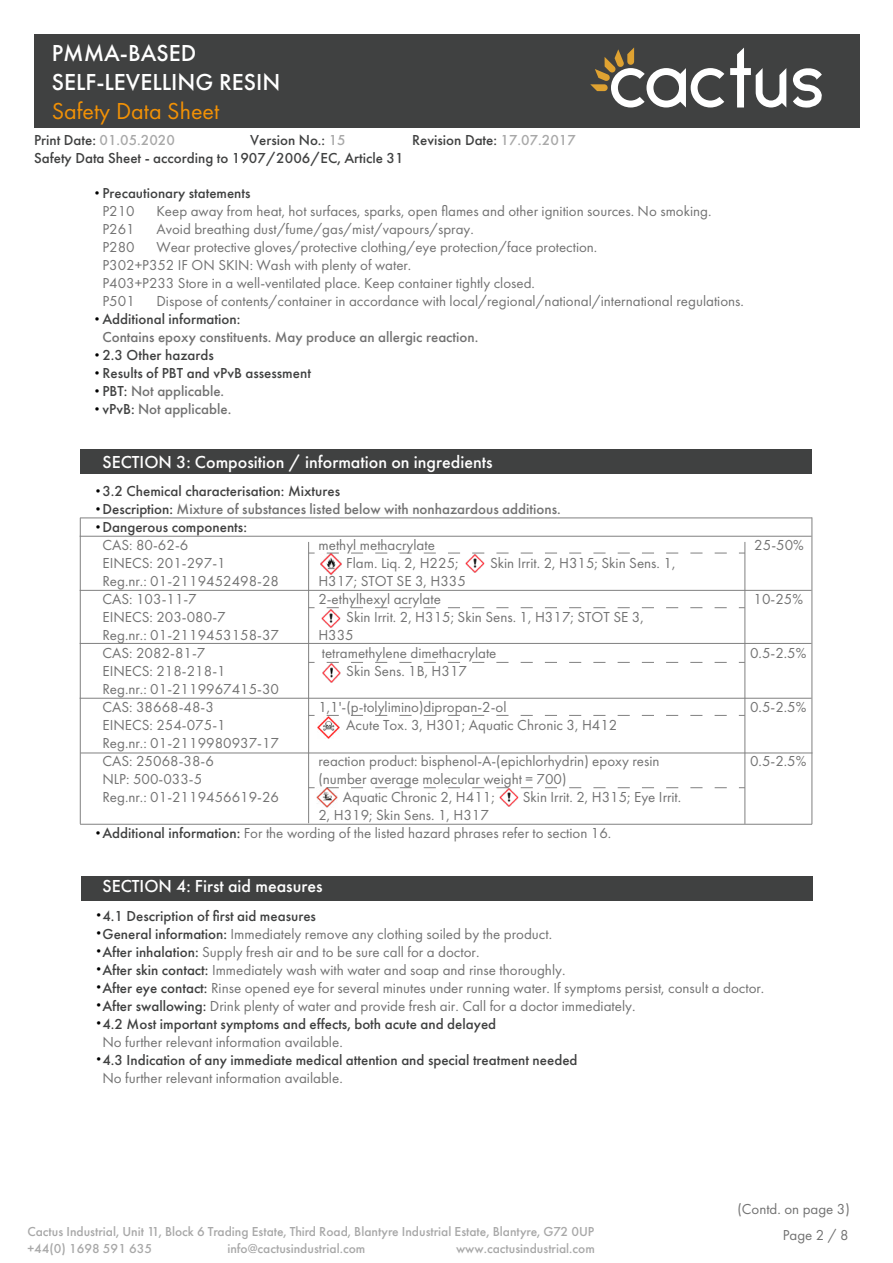
<style>
.page{position:relative;width:893px;height:1263px;background:#fff}
.page>*{position:absolute;margin:0;border:0;box-sizing:border-box;transform-origin:0 0}
.t1{font:500 24px/28.8px "Futura PT";color:#fff}
.t2{font:24px "Futura PT";color:#f29105}
.t3{font:500 18px "Futura PT";color:#fff}
.t4{font:15px/18px "Futura PT";color:#727272}
.t5{font:500 15px/18px "Futura PT";color:#404141}
.t6{font:500 15px/18px "Futura PT";color:#414141}
.t7{font:500 15px "Futura PT";color:#727272}
.t8{font:500 13.5px/16.2px "Futura PT";color:#a8a8a8}
.t9{font:12px/18px "Futura PT";color:#000;text-align:justify}
.s1{color:#a8a8a8}
.s2{color:#727272}
.s3{font-weight:500;color:#404141}
</style>
<div class="page">
<div style="left:80px;top:449px;width:731px;height:24px;background:#404141"></div>
<hr style="left:80px;top:518px;width:731px;height:1px;background:#808080">
<hr style="left:80px;top:536px;width:731px;height:1px;background:#808080">
<svg style="left:327px;top:553px;width:400px;height:1px"></svg>
<svg style="left:327px;top:607px;width:400px;height:1px"></svg>
<svg style="left:327px;top:662px;width:400px;height:1px"></svg>
<svg style="left:327px;top:715px;width:400px;height:1px"></svg>
<svg style="left:337px;top:787px;width:390px;height:1px"></svg>
<hr style="left:80px;top:590px;width:731px;height:1px;background:#808080">
<hr style="left:80px;top:753px;width:732px;height:1px;background:#808080">
<hr style="left:80px;top:824px;width:732px;height:1px;background:#808080">
<hr style="left:80px;top:698px;width:731px;height:1px;background:#808080">
<hr style="left:80px;top:643px;width:731px;height:1px;background:#808080">
<div style="left:81px;top:877px;width:731px;height:24px;background:#404141"></div>
<hr style="left:80px;top:518px;width:1px;height:306px;background:#808080">
<hr style="left:308px;top:542px;width:1px;height:281px;background:#808080">
<hr style="left:811px;top:517px;width:1px;height:307px;background:#808080">
<hr style="left:744px;top:542px;width:1px;height:282px;background:#808080">
<img style="left:317px;top:716px;width:22px;height:22px">
<img style="left:322px;top:664px;width:19px;height:18px">
<img style="left:496px;top:788px;width:27px;height:19px">
<img style="left:321px;top:609px;width:20px;height:18px">
<img style="left:465px;top:555px;width:20px;height:18px">
<img style="left:320px;top:554px;width:21px;height:20px">
<div style="left:34px;top:34px;width:825px;height:94px;background:#404141"></div>
<img style="left:316px;top:787px;width:21px;height:21px">
<svg style="left:590px;top:47px;width:134px;height:61px"></svg>
<svg style="left:730px;top:48px;width:56px;height:60px"></svg>
<svg style="left:792px;top:68px;width:30px;height:40px"></svg>
<h1 class="t1" style="left:52px;top:38px;width:230px">PMMA-BASED<br>SELF-LEVELLING RESIN</h1>
<h1 class="t2" style="left:52px;top:96px;width:169px">Safety Data Sheet</h1>
<p class="t5" style="left:34px;top:131px;width:142px">Print Date: <span class="s1">01.05.2020</span></p>
<p class="t5" style="left:250px;top:131px;width:97px">Version No.: <span class="s1">15</span></p>
<p class="t5" style="left:412px;top:131px;width:165px">Revision Date: <span class="s1">17.07.2017</span></p>
<p class="t5" style="left:34px;top:149px;width:371px">Safety Data Sheet - according to 1907/2006/EC, Article 31</p>
<p class="t5" style="left:102px;top:184px;width:149px">Precautionary statements</p>
<p class="t4" style="left:102px;top:202px;width:34px">P210</p>
<p class="t4" style="left:156px;top:202px;width:556px">Keep away from heat, hot surfaces, sparks, open flames and other ignition sources. No smoking.</p>
<p class="t4" style="left:102px;top:220px;width:34px">P261</p>
<p class="t4" style="left:156px;top:220px;width:319px">Avoid breathing dust/fume/gas/mist/vapours/spray.</p>
<p class="t4" style="left:102px;top:238px;width:34px">P280</p>
<p class="t9" style="left:91px;top:184px;width:14px">•</p>
<p class="t4" style="left:102px;top:238px;width:496px;text-indent:54px">Wear protective gloves/protective clothing/eye protection/face protection.<br>P302+P352 IF ON SKIN: Wash with plenty of water.<br>P403+P233 Store in a well-ventilated place. Keep container tightly closed.<br>P501</p>
<p class="t4" style="left:156px;top:292px;width:589px">Dispose of contents/container in accordance with local/regional/national/international regulations.</p>
<p class="t5" style="left:102px;top:310px;width:139px">Additional information:</p>
<p class="t7" style="left:102px;top:328px;width:377px">Contains epoxy constituents. May produce an allergic reaction.</p>
<p class="t5" style="left:102px;top:346px;width:210px">2.3 Other hazards<br>Results of PBT and vPvB assessment<br>PBT: <span class="s2">Not applicable.<br></span>vPvB: <span class="s2">Not applicable.</span></p>
<p class="t3" style="left:102px;top:451px;width:391px">SECTION 3: Composition / information on ingredients</p>
<p class="t6" style="left:102px;top:482px;width:459px">3.2 Chemical characterisation: Mixtures<br>Description: <span class="s2">Mixture of substances listed below with nonhazardous additions.<br></span>Dangerous components:</p>
<p class="t4" style="left:102px;top:536px;width:87px">CAS: 80-62-6</p>
<p class="t4" style="left:318px;top:536px;width:118px">methyl methacrylate</p>
<p class="t4" style="left:754px;top:536px;width:51px">25-50%</p>
<p class="t4" style="left:102px;top:554px;width:125px">EINECS: 201-297-1</p>
<p class="t4" style="left:346px;top:554px;width:114px">Flam. Liq. 2, H225;</p>
<p class="t4" style="left:490px;top:554px;width:187px">Skin Irrit. 2, H315; Skin Sens. 1,</p>
<p class="t4" style="left:102px;top:572px;width:178px">Reg.nr.: 01-2119452498-28</p>
<p class="t4" style="left:318px;top:572px;width:149px">H317; STOT SE 3, H335</p>
<p class="t4" style="left:102px;top:590px;width:96px">CAS: 103-11-7</p>
<p class="t4" style="left:318px;top:590px;width:124px">2-ethylhexyl acrylate</p>
<p class="t4" style="left:753px;top:590px;width:51px">10-25%</p>
<p class="t4" style="left:102px;top:608px;width:125px">EINECS: 203-080-7</p>
<p class="t4" style="left:346px;top:608px;width:299px">Skin Irrit. 2, H315; Skin Sens. 1, H317; STOT SE 3,</p>
<p class="t4" style="left:102px;top:626px;width:178px">Reg.nr.: 01-2119453158-37</p>
<p class="t4" style="left:318px;top:626px;width:37px">H335</p>
<p class="t4" style="left:102px;top:644px;width:104px">CAS: 2082-81-7</p>
<p class="t4" style="left:322px;top:644px;width:176px">tetramethylene dimethacrylate</p>
<p class="t4" style="left:750px;top:644px;width:58px">0.5-2.5%</p>
<p class="t4" style="left:102px;top:662px;width:125px">EINECS: 218-218-1</p>
<p class="t4" style="left:346px;top:662px;width:122px">Skin Sens. 1B, H317</p>
<p class="t4" style="left:102px;top:680px;width:178px">Reg.nr.: 01-2119967415-30<br>CAS: 38668-48-3</p>
<p class="t9" style="left:91px;top:310px;width:14px">•</p>
<p class="t9" style="left:91px;top:346px;width:14px">• • • •</p>
<p class="t9" style="left:92px;top:482px;width:13px">• • •</p>
<p class="t4" style="left:318px;top:698px;width:190px">1,1'-(p-tolylimino)dipropan-2-ol</p>
<p class="t4" style="left:750px;top:698px;width:58px">0.5-2.5%</p>
<p class="t4" style="left:102px;top:716px;width:125px">EINECS: 254-075-1</p>
<p class="t4" style="left:346px;top:716px;width:273px">Acute Tox. 3, H301; Aquatic Chronic 3, H412</p>
<p class="t4" style="left:102px;top:734px;width:178px">Reg.nr.: 01-2119980937-17<br>CAS: 25068-38-6</p>
<p class="t4" style="left:318px;top:752px;width:342px">reaction product: bisphenol-A-(epichlorhydrin) epoxy resin</p>
<p class="t4" style="left:750px;top:752px;width:58px">0.5-2.5%</p>
<p class="t4" style="left:102px;top:770px;width:101px">NLP: 500-033-5</p>
<p class="t4" style="left:318px;top:770px;width:250px">(number average molecular weight = 700)</p>
<p class="t4" style="left:102px;top:788px;width:178px">Reg.nr.: 01-2119456619-26</p>
<p class="t4" style="left:343px;top:788px;width:153px">Aquatic Chronic 2, H411;</p>
<p class="t4" style="left:522px;top:788px;width:160px">Skin Irrit. 2, H315; Eye Irrit.</p>
<p class="t4" style="left:102px;top:806px;width:510px;text-indent:216px">2, H319; Skin Sens. 1, H317<br><span class="s3">Additional information:</span> For the wording of the listed hazard phrases refer to section 16.</p>
<p class="t3" style="left:102px;top:875px;width:221px">SECTION 4: First aid measures</p>
<p class="t4" style="left:102px;top:907px;width:663px"><span class="s3">4.1 Description of first aid measures<br>General information:</span> Immediately remove any clothing soiled by the product.<br><span class="s3">After inhalation:</span> Supply fresh air and to be sure call for a doctor.<br><span class="s3">After skin contact:</span> Immediately wash with water and soap and rinse thoroughly.<br><span class="s3">After eye contact:</span> Rinse opened eye for several minutes under running water. If symptoms persist, consult a doctor.<br><span class="s3">After swallowing:</span> Drink plenty of water and provide fresh air. Call for a doctor immediately.<br><span class="s3">4.2 Most important symptoms and effects, both acute and delayed</span></p>
<p class="t4" style="left:102px;top:1033px;width:242px">No further relevant information available.</p>
<p class="t5" style="left:102px;top:1051px;width:476px">4.3 Indication of any immediate medical attention and special treatment needed</p>
<p class="t4" style="left:102px;top:1069px;width:242px">No further relevant information available.</p>
<p class="t9" style="left:92px;top:824px;width:13px">•</p>
<p class="t9" style="left:93px;top:906px;width:14px">• • • • • • •</p>
<p class="t9" style="left:93px;top:1050px;width:14px">•</p>
<p class="t8" style="left:27px;top:1224px;width:568px">Cactus Industrial, Unit 11, Block 6 Trading Estate, Third Road, Blantyre Industrial Estate, Blantyre, G72 0UP +44(0) 1698 591 635</p>
<p class="t8" style="left:227px;top:1240px;width:139px">info@cactusindustrial.com</p>
<p class="t8" style="left:456px;top:1240px;width:140px">www.cactusindustrial.com</p>
<p class="t4" style="left:737px;top:1200px;width:114px">(Contd. on page 3)</p>
<p class="t4" style="left:782px;top:1226px;width:67px">Page 2 / 8</p>
</div>
